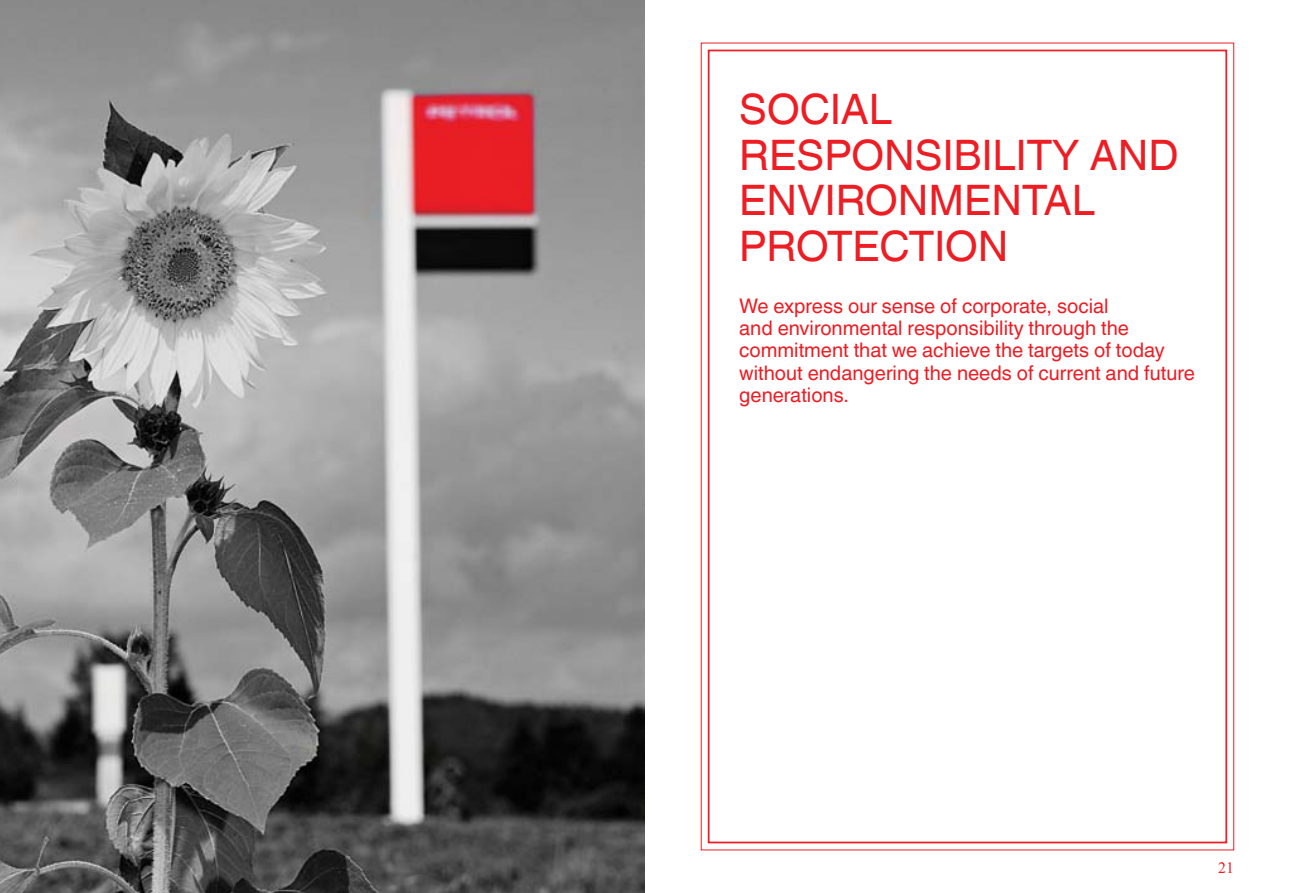
<style>
.page{position:relative;width:1290px;height:893px;background:#fff}
.page>*{position:absolute;margin:0;border:0;box-sizing:border-box;transform-origin:0 0}
.t1{font:42px/45.5px "Helvetica World";color:#ed1d24}
.t2{font:20.12px/22.2px "Helvetica World";color:#ed1d24}
.t3{font:15.75px "Times New Roman";color:#ed1d24}
</style>
<div class="page">
<img style="left:0;top:0;width:645px;height:893px">
<h1 class="t1" style="left:739px;top:87px;width:441px">SOCIAL<br>RESPONSIBILITY AND<br>ENVIRONMENTAL<br>PROTECTION</h1>
<p class="t2" style="left:739px;top:295px;width:457px">We express our sense of corporate, social<br>and environmental responsibility through the commitment that we achieve the targets of today without endangering the needs of current and future generations.</p>
<p class="t3" style="left:1218px;top:857px;width:17px">21</p>
</div>
